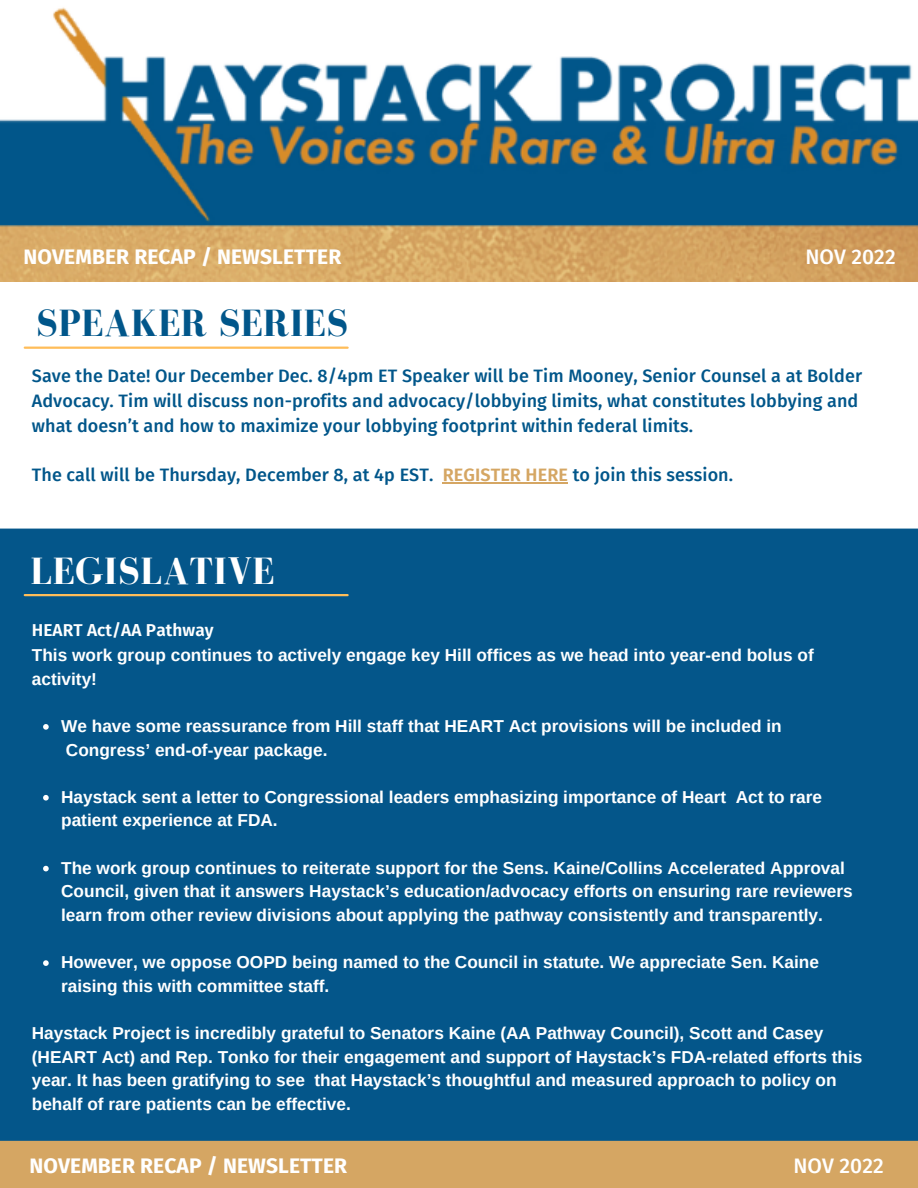
<style>
.page{position:relative;width:918px;height:1188px;background:#fff}
.page>*{position:absolute;margin:0;border:0;box-sizing:border-box;transform-origin:0 0}
.t1{font:700 39px "Bodoni FLF";letter-spacing:.01em;color:#01568a}
.t2{font:700 39px "Bodoni FLF";letter-spacing:.01em;color:#fff}
.t3{font:700 21px "Fira Sans";letter-spacing:.005em;color:#fff}
.t4{font:500 21px "Fira Sans";letter-spacing:.005em;color:#fff}
.t5{font:500 18px/24.8px "Fira Sans";letter-spacing:.005em;color:#01568a}
.t6{font:700 17.25px/23.7px "Arimo";color:#fff}
.t7{font:600 17.25px "Fira Sans";letter-spacing:.005em;color:#fff}
.s1{font-weight:600;color:#d5a663}
</style>
<div class="page">
<img style="left:0;top:7px;width:918px;height:275px">
<div style="left:0;top:1141px;width:918px;height:47px;background:#d5a663"></div>
<hr style="left:25px;top:347px;width:323px;height:2px;background:#ffbd59">
<div style="left:0;top:529px;width:918px;height:612px;background:#04568a"></div>
<hr style="left:25px;top:594px;width:323px;height:2px;background:#ffbd59">
<hr style="left:443px;top:483px;width:125px;height:1px;background:#d5a663">
<svg style="left:43px;top:724px;width:6px;height:6px"></svg>
<svg style="left:43px;top:795px;width:6px;height:6px"></svg>
<svg style="left:43px;top:866px;width:6px;height:5px"></svg>
<svg style="left:43px;top:960px;width:6px;height:6px"></svg>
<p class="t3" style="left:24px;top:244px;width:319px">NOVEMBER RECAP / NEWSLETTER</p>
<p class="t4" style="left:805px;top:244px;width:92px">NOV 2022</p>
<h1 class="t1" style="left:36px;top:302px;width:313px">SPEAKER SERIES</h1>
<p class="t5" style="left:32px;top:364px;width:832px">Save the Date! Our December Dec. 8/4pm ET Speaker will be Tim Mooney, Senior Counsel a at Bolder<br>Advocacy. Tim will discuss non-profits and advocacy/lobbying limits, what constitutes lobbying and what doesn’t and how to maximize your lobbying footprint within federal limits.</p>
<p class="t5" style="left:32px;top:463px;width:703px">The call will be Thursday, December 8, at 4p EST. <span class="s1">REGISTER HERE</span> to join this session.</p>
<h1 class="t2" style="left:30px;top:550px;width:246px">LEGISLATIVE</h1>
<p class="t7" style="left:32px;top:620px;width:183px">HEART Act/AA Pathway</p>
<p class="t6" style="left:32px;top:643px;width:783px">This work group continues to actively engage key Hill offices as we head into year-end bolus of activity!</p>
<p class="t6" style="left:61px;top:714px;width:722px">We have some reassurance from Hill staff that HEART Act provisions will be included in<br>Congress’ end-of-year package.</p>
<p class="t6" style="left:61px;top:785px;width:762px">Haystack sent a letter to Congressional leaders emphasizing importance of Heart Act to rare patient experience at FDA.</p>
<p class="t6" style="left:61px;top:856px;width:793px">The work group continues to reiterate support for the Sens. Kaine/Collins Accelerated Approval<br>Council, given that it answers Haystack’s education/advocacy efforts on ensuring rare reviewers learn from other review divisions about applying the pathway consistently and transparently.</p>
<p class="t6" style="left:61px;top:950px;width:759px">However, we oppose OOPD being named to the Council in statute. We appreciate Sen. Kaine raising this with committee staff.</p>
<p class="t6" style="left:32px;top:1021px;width:832px">Haystack Project is incredibly grateful to Senators Kaine (AA Pathway Council), Scott and Casey (HEART Act) and Rep. Tonko for their engagement and support of Haystack’s FDA-related efforts this year. It has been gratifying to see that Haystack’s thoughtful and measured approach to policy on behalf of rare patients can be effective.</p>
<p class="t3" style="left:30px;top:1154px;width:319px">NOVEMBER RECAP / NEWSLETTER</p>
<p class="t4" style="left:793px;top:1154px;width:92px">NOV 2022</p>
</div>
